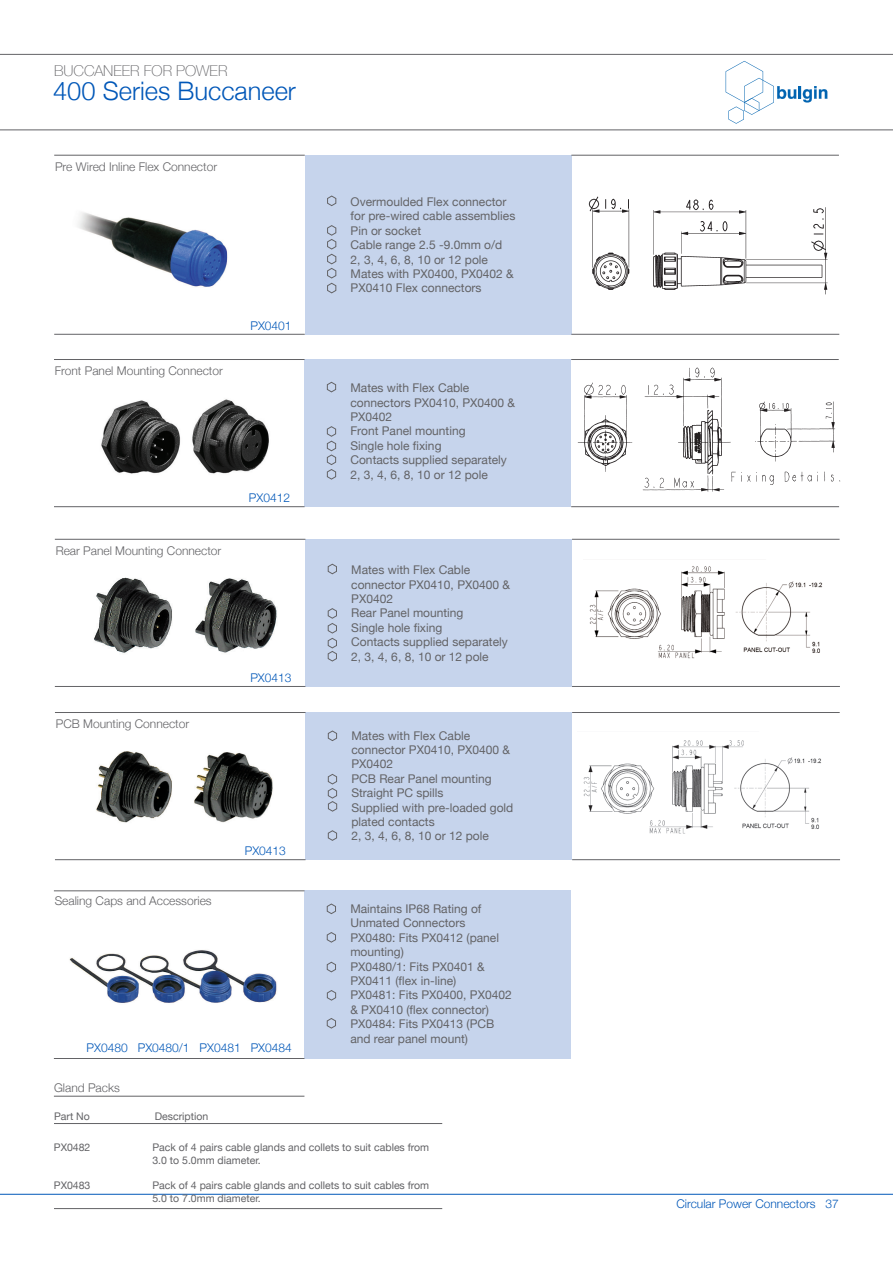
<style>
.page{position:relative;width:893px;height:1263px;background:#fff}
.page>*{position:absolute;margin:0;border:0;box-sizing:border-box;transform-origin:0 0}
.t1{font:300 25.5px "Helvetica Neue";color:#0057b8}
.t2{font:100 15px "Helvetica Neue";color:#636366}
.t3{font:12px/14.4px "Helvetica Neue";color:#636366}
.t4{font:300 12px "Helvetica Neue";color:#636366}
.t5{font:300 12px "Helvetica Neue";color:#0057b8}
.t6{font:10.5px/12.6px "Helvetica Neue";color:#636366}
</style>
<div class="page">
<svg style="left:726px;top:61px;width:101px;height:63px"></svg>
<hr style="left:0;top:54px;width:893px;height:1px;background:#636366">
<hr style="left:0;top:129px;width:893px;height:1px;background:#636366">
<hr style="left:0;top:1194px;width:893px;height:1px;background:#0057b8">
<img style="left:96px;top:751px;width:177px;height:72px">
<img style="left:55px;top:860px;width:242px;height:143px">
<img style="left:55px;top:538px;width:249px;height:115px">
<img style="left:101px;top:399px;width:168px;height:75px">
<div style="left:305px;top:359px;width:266px;height:148px;background:#c6d4ec"></div>
<hr style="left:571px;top:359px;width:268px;height:1px;background:#636366">
<hr style="left:54px;top:506px;width:251px;height:1px;background:#636366">
<hr style="left:571px;top:506px;width:268px;height:1px;background:#636366">
<hr style="left:54px;top:359px;width:251px;height:1px;background:#636366">
<svg style="left:327px;top:381px;width:10px;height:12px"></svg>
<svg style="left:327px;top:426px;width:10px;height:54px"></svg>
<div style="left:305px;top:539px;width:267px;height:148px;background:#c6d4ec"></div>
<hr style="left:572px;top:539px;width:268px;height:1px;background:#636366">
<hr style="left:55px;top:686px;width:250px;height:1px;background:#636366">
<hr style="left:572px;top:686px;width:268px;height:1px;background:#636366">
<hr style="left:55px;top:539px;width:250px;height:1px;background:#636366">
<svg style="left:327px;top:563px;width:10px;height:12px"></svg>
<svg style="left:327px;top:608px;width:10px;height:54px"></svg>
<div style="left:305px;top:712px;width:267px;height:148px;background:#c6d4ec"></div>
<hr style="left:572px;top:712px;width:268px;height:1px;background:#636366">
<hr style="left:55px;top:859px;width:250px;height:1px;background:#636366">
<hr style="left:572px;top:859px;width:268px;height:1px;background:#636366">
<hr style="left:55px;top:712px;width:250px;height:1px;background:#636366">
<svg style="left:328px;top:730px;width:10px;height:11px"></svg>
<svg style="left:328px;top:830px;width:10px;height:11px"></svg>
<svg style="left:328px;top:774px;width:10px;height:38px"></svg>
<div style="left:304px;top:890px;width:267px;height:169px;background:#c6d4ec"></div>
<hr style="left:54px;top:1058px;width:250px;height:1px;background:#636366">
<hr style="left:54px;top:890px;width:250px;height:1px;background:#636366">
<svg style="left:326px;top:903px;width:10px;height:11px"></svg>
<svg style="left:326px;top:932px;width:10px;height:11px"></svg>
<svg style="left:326px;top:961px;width:10px;height:12px"></svg>
<svg style="left:327px;top:990px;width:10px;height:11px"></svg>
<svg style="left:326px;top:1018px;width:10px;height:11px"></svg>
<hr style="left:54px;top:1096px;width:250px;height:1px;background:#636366">
<hr style="left:54px;top:1123px;width:388px;height:1px;background:#636366">
<hr style="left:54px;top:1208px;width:388px;height:1px;background:#636366">
<img style="left:577px;top:367px;width:264px;height:125px">
<img style="left:583px;top:740px;width:238px;height:94px">
<img style="left:589px;top:566px;width:234px;height:93px">
<img style="left:78px;top:212px;width:150px;height:75px">
<div style="left:305px;top:155px;width:266px;height:180px;background:#c6d4ec"></div>
<hr style="left:571px;top:155px;width:268px;height:1px;background:#636366">
<hr style="left:54px;top:334px;width:251px;height:1px;background:#636366">
<hr style="left:571px;top:334px;width:268px;height:1px;background:#636366">
<hr style="left:54px;top:155px;width:251px;height:1px;background:#636366">
<svg style="left:327px;top:195px;width:10px;height:11px"></svg>
<svg style="left:327px;top:225px;width:10px;height:69px"></svg>
<img style="left:571px;top:184px;width:257px;height:130px">
<p class="t2" style="left:54px;top:59px;width:175px">BUCCANEER FOR POWER</p>
<h1 class="t1" style="left:53px;top:70px;width:244px">400 Series Buccaneer</h1>
<p class="t4" style="left:55px;top:157px;width:164px">Pre Wired Inline Flex Connector</p>
<p class="t4" style="left:55px;top:361px;width:170px">Front Panel Mounting Connector</p>
<p class="t5" style="left:250px;top:316px;width:43px">PX0401</p>
<p class="t4" style="left:56px;top:541px;width:167px">Rear Panel Mounting Connector</p>
<p class="t5" style="left:249px;top:488px;width:43px">PX0412</p>
<p class="t4" style="left:56px;top:714px;width:135px">PCB Mounting Connector</p>
<p class="t5" style="left:250px;top:668px;width:43px">PX0413</p>
<p class="t4" style="left:55px;top:891px;width:158px">Sealing Caps and Accessories</p>
<p class="t5" style="left:245px;top:841px;width:43px">PX0413</p>
<p class="t5" style="left:87px;top:1038px;width:207px">PX0480 PX0480/1 PX0481 PX0484</p>
<p class="t3" style="left:351px;top:195px;width:166px">Overmoulded Flex connector for pre-wired cable assemblies<br>Pin or socket<br>Cable range 2.5 -9.0mm o/d<br>2, 3, 4, 6, 8, 10 or 12 pole<br>Mates with PX0400, PX0402 &amp;<br>PX0410 Flex connectors</p>
<p class="t3" style="left:350px;top:381px;width:166px">Mates with Flex Cable connectors PX0410, PX0400 &amp;<br>PX0402<br>Front Panel mounting<br>Single hole fixing<br>Contacts supplied separately<br>2, 3, 4, 6, 8, 10 or 12 pole</p>
<p class="t3" style="left:351px;top:563px;width:160px">Mates with Flex Cable connector PX0410, PX0400 &amp;<br>PX0402<br>Rear Panel mounting<br>Single hole fixing<br>Contacts supplied separately<br>2, 3, 4, 6, 8, 10 or 12 pole</p>
<p class="t3" style="left:351px;top:729px;width:164px">Mates with Flex Cable connector PX0410, PX0400 &amp;<br>PX0402<br>PCB Rear Panel mounting<br>Straight PC spills<br>Supplied with pre-loaded gold plated contacts<br>2, 3, 4, 6, 8, 10 or 12 pole</p>
<p class="t3" style="left:350px;top:902px;width:163px">Maintains IP68 Rating of<br>Unmated Connectors<br>PX0480: Fits PX0412 (panel mounting)<br>PX0480/1: Fits PX0401 &amp;<br>PX0411 (flex in-line)<br>PX0481: Fits PX0400, PX0402 &amp; PX0410 (flex connector)<br>PX0484: Fits PX0413 (PCB and rear panel mount)</p>
<p class="t4" style="left:54px;top:1078px;width:67px">Gland Packs</p>
<p class="t6" style="left:54px;top:1111px;width:37px">Part No</p>
<p class="t6" style="left:155px;top:1111px;width:55px">Description</p>
<p class="t6" style="left:54px;top:1142px;width:38px">PX0482</p>
<p class="t6" style="left:54px;top:1179px;width:38px">PX0483</p>
<p class="t6" style="left:152px;top:1142px;width:278px">Pack of 4 pairs cable glands and collets to suit cables from<br>3.0 to 5.0mm diameter.</p>
<p class="t6" style="left:152px;top:1179px;width:278px">Pack of 4 pairs cable glands and collets to suit cables from<br>5.0 to 7.0mm diameter.</p>
<p class="t5" style="left:676px;top:1194px;width:164px">Circular Power Connectors 37</p>
</div>
